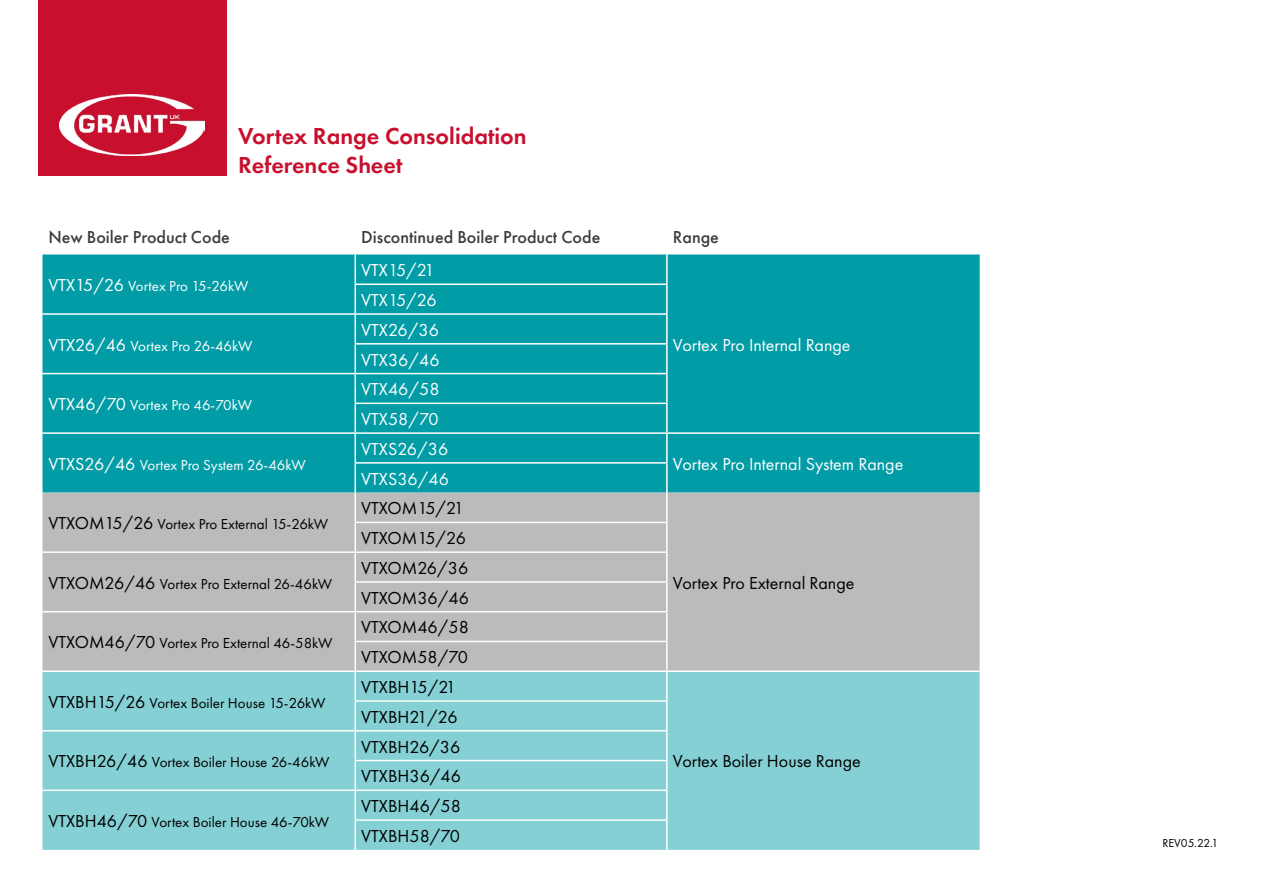
<style>
.page{position:relative;width:1263px;height:893px;background:#fff}
.page>*{position:absolute;margin:0;border:0;box-sizing:border-box;transform-origin:0 0}
.t1{font:600 24px/28.8px "Futura PT";color:#c8102e}
.t2{font:18px/29.7px "Futura PT";color:#000}
.t3{font:18px/29.7px "Futura PT";color:#fff}
.t4{font:500 18px "Futura PT";color:#3c3c3b}
.t5{font:15px "Futura PT";color:#000}
.t6{font:15px "Futura PT";color:#fff}
.t7{font:12px "Futura PT";color:#000}
.s1{font-size:18px}
</style>
<div class="page">
<div style="left:43px;top:254px;width:937px;height:239px;background:#019ca6"></div>
<div style="left:43px;top:493px;width:937px;height:177px;background:#babbbd"></div>
<div style="left:43px;top:672px;width:937px;height:178px;background:#85d0d4"></div>
<hr style="left:354px;top:254px;width:2px;height:30px;background:#fff">
<hr style="left:666px;top:254px;width:2px;height:30px;background:#fff">
<hr style="left:354px;top:284px;width:314px;height:1px;background:#fff">
<hr style="left:354px;top:285px;width:2px;height:28px;background:#fff">
<hr style="left:666px;top:285px;width:2px;height:28px;background:#fff">
<hr style="left:43px;top:313px;width:312px;height:2px;background:#fff">
<hr style="left:355px;top:313px;width:313px;height:2px;background:#fff">
<hr style="left:354px;top:315px;width:2px;height:28px;background:#fff">
<hr style="left:666px;top:315px;width:2px;height:28px;background:#fff">
<hr style="left:354px;top:343px;width:314px;height:2px;background:#fff">
<hr style="left:354px;top:345px;width:2px;height:28px;background:#fff">
<hr style="left:666px;top:345px;width:2px;height:28px;background:#fff">
<hr style="left:43px;top:373px;width:312px;height:1px;background:#fff">
<hr style="left:355px;top:373px;width:313px;height:1px;background:#fff">
<hr style="left:354px;top:374px;width:2px;height:29px;background:#fff">
<hr style="left:666px;top:374px;width:2px;height:29px;background:#fff">
<hr style="left:354px;top:403px;width:314px;height:1px;background:#fff">
<hr style="left:354px;top:404px;width:2px;height:28px;background:#fff">
<hr style="left:666px;top:404px;width:2px;height:28px;background:#fff">
<hr style="left:43px;top:432px;width:312px;height:2px;background:#fff">
<hr style="left:355px;top:432px;width:312px;height:2px;background:#fff">
<hr style="left:354px;top:434px;width:2px;height:28px;background:#fff">
<hr style="left:667px;top:432px;width:313px;height:2px;background:#fff">
<hr style="left:666px;top:434px;width:2px;height:28px;background:#fff">
<hr style="left:354px;top:462px;width:314px;height:2px;background:#fff">
<hr style="left:354px;top:464px;width:2px;height:29px;background:#fff">
<hr style="left:666px;top:464px;width:2px;height:29px;background:#fff">
<hr style="left:354px;top:493px;width:2px;height:29px;background:#fff">
<hr style="left:666px;top:493px;width:2px;height:29px;background:#fff">
<hr style="left:354px;top:522px;width:314px;height:1px;background:#fff">
<hr style="left:354px;top:523px;width:2px;height:28px;background:#fff">
<hr style="left:666px;top:523px;width:2px;height:28px;background:#fff">
<hr style="left:43px;top:551px;width:312px;height:2px;background:#fff">
<hr style="left:355px;top:551px;width:313px;height:2px;background:#fff">
<hr style="left:354px;top:553px;width:2px;height:28px;background:#fff">
<hr style="left:666px;top:553px;width:2px;height:28px;background:#fff">
<hr style="left:354px;top:581px;width:314px;height:2px;background:#fff">
<hr style="left:354px;top:583px;width:2px;height:28px;background:#fff">
<hr style="left:666px;top:583px;width:2px;height:28px;background:#fff">
<hr style="left:43px;top:611px;width:312px;height:1px;background:#fff">
<hr style="left:355px;top:611px;width:313px;height:1px;background:#fff">
<hr style="left:354px;top:612px;width:2px;height:29px;background:#fff">
<hr style="left:666px;top:612px;width:2px;height:29px;background:#fff">
<hr style="left:354px;top:641px;width:314px;height:1px;background:#fff">
<hr style="left:354px;top:642px;width:2px;height:28px;background:#fff">
<hr style="left:666px;top:642px;width:2px;height:28px;background:#fff">
<hr style="left:354px;top:672px;width:2px;height:28px;background:#fff">
<hr style="left:666px;top:672px;width:2px;height:28px;background:#fff">
<hr style="left:354px;top:700px;width:314px;height:2px;background:#fff">
<hr style="left:354px;top:702px;width:2px;height:28px;background:#fff">
<hr style="left:666px;top:702px;width:2px;height:28px;background:#fff">
<hr style="left:43px;top:730px;width:312px;height:1px;background:#fff">
<hr style="left:355px;top:730px;width:313px;height:1px;background:#fff">
<hr style="left:354px;top:731px;width:2px;height:29px;background:#fff">
<hr style="left:666px;top:731px;width:2px;height:29px;background:#fff">
<hr style="left:354px;top:760px;width:314px;height:1px;background:#fff">
<hr style="left:354px;top:761px;width:2px;height:28px;background:#fff">
<hr style="left:666px;top:761px;width:2px;height:28px;background:#fff">
<hr style="left:43px;top:789px;width:312px;height:2px;background:#fff">
<hr style="left:355px;top:789px;width:313px;height:2px;background:#fff">
<hr style="left:354px;top:791px;width:2px;height:28px;background:#fff">
<hr style="left:666px;top:791px;width:2px;height:28px;background:#fff">
<hr style="left:354px;top:819px;width:314px;height:2px;background:#fff">
<hr style="left:354px;top:821px;width:2px;height:29px;background:#fff">
<hr style="left:666px;top:821px;width:2px;height:29px;background:#fff">
<div style="left:38px;top:0;width:188px;height:175px;background:#c8102e"></div>
<img style="left:60px;top:95px;width:145px;height:60px">
<h1 class="t1" style="left:238px;top:122px;width:290px">Vortex Range Consolidation<br>Reference Sheet</h1>
<p class="t4" style="left:49px;top:226px;width:183px">New Boiler Product Code</p>
<p class="t4" style="left:361px;top:226px;width:241px">Discontinued Boiler Product Code</p>
<p class="t4" style="left:673px;top:226px;width:48px">Range</p>
<p class="t6" style="left:49px;top:277px;width:201px"><span class="s1">VTX15/26</span> Vortex Pro 15-26kW</p>
<p class="t3" style="left:361px;top:255px;width:75px">VTX15/21</p>
<p class="t3" style="left:361px;top:285px;width:77px">VTX15/26</p>
<p class="t6" style="left:49px;top:337px;width:205px"><span class="s1">VTX26/46</span> Vortex Pro 26-46kW</p>
<p class="t6" style="left:49px;top:396px;width:205px"><span class="s1">VTX46/70</span> Vortex Pro 46-70kW</p>
<p class="t6" style="left:49px;top:456px;width:259px"><span class="s1">VTXS26/46</span> Vortex Pro System 26-46kW</p>
<p class="t5" style="left:49px;top:515px;width:281px"><span class="s1">VTXOM15/26</span> Vortex Pro External 15-26kW</p>
<p class="t5" style="left:49px;top:575px;width:285px"><span class="s1">VTXOM26/46</span> Vortex Pro External 26-46kW</p>
<p class="t5" style="left:49px;top:634px;width:286px"><span class="s1">VTXOM46/70</span> Vortex Pro External 46-58kW</p>
<p class="t5" style="left:49px;top:694px;width:278px"><span class="s1">VTXBH15/26</span> Vortex Boiler House 15-26kW</p>
<p class="t5" style="left:49px;top:753px;width:283px"><span class="s1">VTXBH26/46</span> Vortex Boiler House 26-46kW</p>
<p class="t5" style="left:49px;top:813px;width:282px"><span class="s1">VTXBH46/70</span> Vortex Boiler House 46-70kW</p>
<p class="t3" style="left:361px;top:315px;width:80px">VTX26/36<br>VTX36/46</p>
<p class="t3" style="left:361px;top:374px;width:80px">VTX46/58<br>VTX58/70</p>
<p class="t3" style="left:361px;top:434px;width:88px">VTXS26/36</p>
<p class="t3" style="left:361px;top:464px;width:89px">VTXS36/46</p>
<p class="t2" style="left:361px;top:493px;width:104px">VTXOM15/21</p>
<p class="t2" style="left:361px;top:523px;width:106px">VTXOM15/26</p>
<p class="t2" style="left:361px;top:553px;width:109px">VTXOM26/36<br>VTXOM36/46</p>
<p class="t2" style="left:361px;top:612px;width:109px">VTXOM46/58<br>VTXOM58/70</p>
<p class="t2" style="left:361px;top:672px;width:96px">VTXBH15/21</p>
<p class="t2" style="left:361px;top:702px;width:98px">VTXBH21/26</p>
<p class="t2" style="left:361px;top:732px;width:101px">VTXBH26/36<br>VTXBH36/46</p>
<p class="t2" style="left:361px;top:791px;width:101px">VTXBH46/58<br>VTXBH58/70</p>
<p class="t3" style="left:673px;top:330px;width:179px">Vortex Pro Internal Range</p>
<p class="t3" style="left:673px;top:449px;width:232px">Vortex Pro Internal System Range</p>
<p class="t2" style="left:673px;top:568px;width:183px">Vortex Pro External Range</p>
<p class="t2" style="left:673px;top:746px;width:189px">Vortex Boiler House Range</p>
<p class="t7" style="left:1162px;top:836px;width:57px">REV05.22.1</p>
</div>
